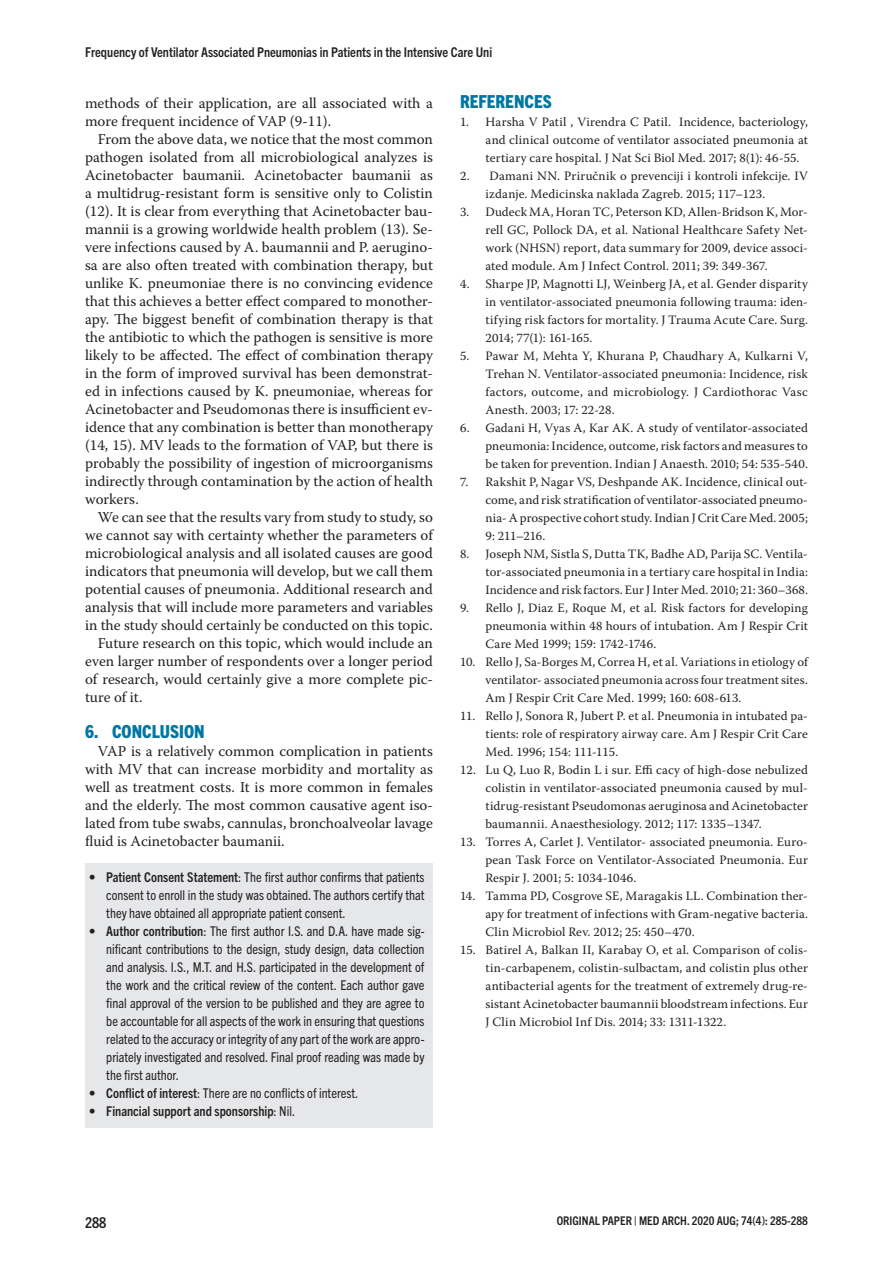
<style>
.page{position:relative;width:893px;height:1263px;background:#fff}
.page>*{position:absolute;margin:0;border:0;box-sizing:border-box;transform-origin:0 0}
.t1{font:800 condensed 18px "Trade Gothic Next LT Pro";color:#0077a3}
.t2{font:15px/18px "Warnock Pro";color:#231f20;text-align:justify}
.t3{font:700 condensed 15px "Trade Gothic Next LT Pro";color:#231f20}
.t4{font:condensed 13.5px/18px "Trade Gothic Next LT Pro";color:#231f20;text-align:justify}
.t5{font:700 condensed 13.5px "Trade Gothic Next LT Pro";color:#231f20}
.t6{font:12.75px/18px "Warnock Pro";letter-spacing:.01em;color:#231f20;text-align:justify}
.t7{font:700 condensed 12px "Trade Gothic Next LT Pro";color:#231f20}
.s1{font-weight:700}
.s2{font-weight:400}
</style>
<div class="page">
<div style="left:85px;top:863px;width:348px;height:67px;background:#e6e7e9"></div>
<div style="left:85px;top:917px;width:348px;height:175px;background:#e6e7e9"></div>
<div style="left:85px;top:1079px;width:348px;height:31px;background:#e6e7e9"></div>
<div style="left:85px;top:1097px;width:348px;height:31px;background:#e6e7e9"></div>
<p class="t5" style="left:85px;top:43px;width:409px">Frequency of Ventilator Associated Pneumonias in Patients in the Intensive Care Uni</p>
<p class="t2" style="left:85px;top:94px;width:349px">methods of their application, are all associated with a more frequent incidence of VAP (9-11).</p>
<p class="t2" style="left:85px;top:130px;width:349px;text-indent:13px">From the above data, we notice that the most common pathogen isolated from all microbiological analyzes is Acinetobacter baumanii. Acinetobacter baumanii as a multidrug-resistant form is sensitive only to Colistin (12). It is clear from everything that Acinetobacter bau&shy;mannii is a growing worldwide health problem (13). Se&shy;vere infections caused by A. baumannii and P. aerugino&shy;sa are also often treated with combination therapy, but unlike K. pneumoniae there is no convincing evidence that this achieves a better effect compared to monother&shy;apy. The biggest benefit of combination therapy is that the antibiotic to which the pathogen is sensitive is more likely to be affected. The effect of combination therapy in the form of improved survival has been demonstrat&shy;ed in infections caused by K. pneumoniae, whereas for Acinetobacter and Pseudomonas there is insufficient ev&shy;idence that any combination is better than monotherapy (14, 15). MV leads to the formation of VAP, but there is probably the possibility of ingestion of microorganisms indirectly through contamination by the action of health workers.</p>
<p class="t2" style="left:98px;top:508px;width:337px">We can see that the results vary from study to study, so</p>
<p class="t2" style="left:85px;top:526px;width:349px">we cannot say with certainty whether the parameters of</p>
<p class="t2" style="left:85px;top:544px;width:349px">microbiological analysis and all isolated causes are good</p>
<p class="t2" style="left:85px;top:562px;width:349px">indicators that pneumonia will develop, but we call them</p>
<p class="t2" style="left:85px;top:580px;width:349px">potential causes of pneumonia. Additional research and</p>
<p class="t2" style="left:85px;top:598px;width:349px">analysis that will include more parameters and variables</p>
<p class="t2" style="left:85px;top:616px;width:349px">in the study should certainly be conducted on this topic.</p>
<p class="t2" style="left:98px;top:634px;width:337px">Future research on this topic, which would include an</p>
<p class="t2" style="left:85px;top:652px;width:349px">even larger number of respondents over a longer period</p>
<p class="t2" style="left:85px;top:670px;width:349px">of research, would certainly give a more complete pic-</p>
<p class="t2" style="left:85px;top:688px;width:59px">ture of it.</p>
<h1 class="t1" style="left:85px;top:719px;width:121px">6. CONCLUSION</h1>
<p class="t2" style="left:85px;top:742px;width:349px;text-indent:13px">VAP is a relatively common complication in patients with MV that can increase morbidity and mortality as well as treatment costs. It is more common in females and the elderly. The most common causative agent iso&shy;lated from tube swabs, cannulas, bronchoalveolar lavage fluid is Acinetobacter baumanii.</p>
<p class="t4" style="left:106px;top:867px;width:320px;text-indent:-17px">• <span class="s1">Patient Consent Statement</span>: The first author confirms that patients consent to enroll in the study was obtained. The authors certify that they have obtained all appropriate patient consent.</p>
<p class="t4" style="left:106px;top:921px;width:320px;text-indent:-17px">• <span class="s1">Author contribution</span>: The first author I.S. and D.A. have made sig&shy;nificant contributions to the design, study design, data collection and analysis. I.S., M.T. and H.S. participated in the development of the work and the critical review of the content. Each author gave final approval of the version to be published and they are agree to be accountable for all aspects of the work in ensuring that questions related to the accuracy or integrity of any part of the work are appro&shy;priately investigated and resolved. Final proof reading was made by the first author.</p>
<p class="t4" style="left:89px;top:1083px;width:271px">• <span class="s1">Conflict of interest</span>: There are no conflicts of interest.</p>
<p class="t5" style="left:89px;top:1102px;width:207px"><span class="s2">•</span> Financial support and sponsorship<span class="s2">: Nil.</span></p>
<h1 class="t1" style="left:460px;top:89px;width:93px">REFERENCES</h1>
<p class="t6" style="left:485px;top:113px;width:324px;text-indent:-26px">1. Harsha V Patil , Virendra C Patil. Incidence, bacteriology, and clinical outcome of ventilator associated pneumonia at tertiary care hospital. J Nat Sci Biol Med. 2017; 8(1): 46-55.</p>
<p class="t6" style="left:485px;top:167px;width:324px;text-indent:-26px">2. Damani NN. Priručnik o prevenciji i kontroli infekcije. IV izdanje. Medicinska naklada Zagreb. 2015; 117–123.</p>
<p class="t6" style="left:485px;top:203px;width:324px;text-indent:-26px">3. Dudeck MA, Horan TC, Peterson KD, Allen-Bridson K, Mor&shy;rell GC, Pollock DA, et al. National Healthcare Safety Net&shy;work (NHSN) report, data summary for 2009, device associ&shy;ated module. Am J Infect Control. 2011; 39: 349-367.</p>
<p class="t6" style="left:485px;top:275px;width:324px;text-indent:-26px">4. Sharpe JP, Magnotti LJ, Weinberg JA, et al. Gender disparity in ventilator-associated pneumonia following trauma: iden&shy;tifying risk factors for mortality. J Trauma Acute Care. Surg.<br>2014; 77(1): 161-165.</p>
<p class="t6" style="left:485px;top:347px;width:324px;text-indent:-26px">5. Pawar M, Mehta Y, Khurana P, Chaudhary A, Kulkarni V, Trehan N. Ventilator-associated pneumonia: Incidence, risk factors, outcome, and microbiology. J Cardiothorac Vasc Anesth. 2003; 17: 22-28.</p>
<p class="t6" style="left:485px;top:419px;width:324px;text-indent:-26px">6. Gadani H, Vyas A, Kar AK. A study of ventilator-associated pneumonia: Incidence, outcome, risk factors and measures to be taken for prevention. Indian J Anaesth. 2010; 54: 535-540.</p>
<p class="t6" style="left:485px;top:473px;width:324px;text-indent:-26px">7. Rakshit P, Nagar VS, Deshpande AK. Incidence, clinical out&shy;come, and risk stratification of ventilator-associated pneumo&shy;nia- A prospective cohort study. Indian J Crit Care Med. 2005; 9: 211–216.</p>
<p class="t6" style="left:485px;top:545px;width:324px;text-indent:-26px">8. Joseph NM, Sistla S, Dutta TK, Badhe AD, Parija SC. Ventila&shy;tor-associated pneumonia in a tertiary care hospital in India:<br>Incidence and risk factors. Eur J Inter Med. 2010; 21: 360–368.</p>
<p class="t6" style="left:485px;top:599px;width:324px;text-indent:-26px">9. Rello J, Diaz E, Roque M, et al. Risk factors for developing pneumonia within 48 hours of intubation. Am J Respir Crit Care Med 1999; 159: 1742-1746.</p>
<p class="t6" style="left:485px;top:653px;width:324px;text-indent:-26px">10. Rello J, Sa-Borges M, Correa H, et al. Variations in etiology of ventilator- associated pneumonia across four treatment sites.<br>Am J Respir Crit Care Med. 1999; 160: 608-613.</p>
<p class="t6" style="left:485px;top:707px;width:324px;text-indent:-26px">11. Rello J, Sonora R, Jubert P. et al. Pneumonia in intubated pa&shy;tients: role of respiratory airway care. Am J Respir Crit Care Med. 1996; 154: 111-115.</p>
<p class="t6" style="left:485px;top:761px;width:324px;text-indent:-26px">12. Lu Q, Luo R, Bodin L i sur. Effi cacy of high-dose nebulized colistin in ventilator-associated pneumonia caused by mul&shy;tidrug-resistant Pseudomonas aeruginosa and Acinetobacter baumannii. Anaesthesiology. 2012; 117: 1335–1347.</p>
<p class="t6" style="left:485px;top:833px;width:324px;text-indent:-26px">13. Torres A, Carlet J. Ventilator- associated pneumonia. Euro&shy;pean Task Force on Ventilator-Associated Pneumonia. Eur Respir J. 2001; 5: 1034-1046.</p>
<p class="t6" style="left:485px;top:887px;width:324px;text-indent:-26px">14. Tamma PD, Cosgrove SE, Maragakis LL. Combination ther&shy;apy for treatment of infections with Gram-negative bacteria.<br>Clin Microbiol Rev. 2012; 25: 450–470.</p>
<p class="t6" style="left:485px;top:941px;width:324px;text-indent:-26px">15. Batirel A, Balkan II, Karabay O, et al. Comparison of colis&shy;tin-carbapenem, colistin-sulbactam, and colistin plus other antibacterial agents for the treatment of extremely drug-re&shy;sistant Acinetobacter baumannii bloodstream infections. Eur J Clin Microbiol Inf Dis. 2014; 33: 1311-1322.</p>
<p class="t3" style="left:85px;top:1212px;width:23px">288</p>
<p class="t7" style="left:557px;top:1213px;width:253px">ORIGINAL PAPER | Med Arch . 2020 AUG; 74(4): 285-288</p>
</div>
